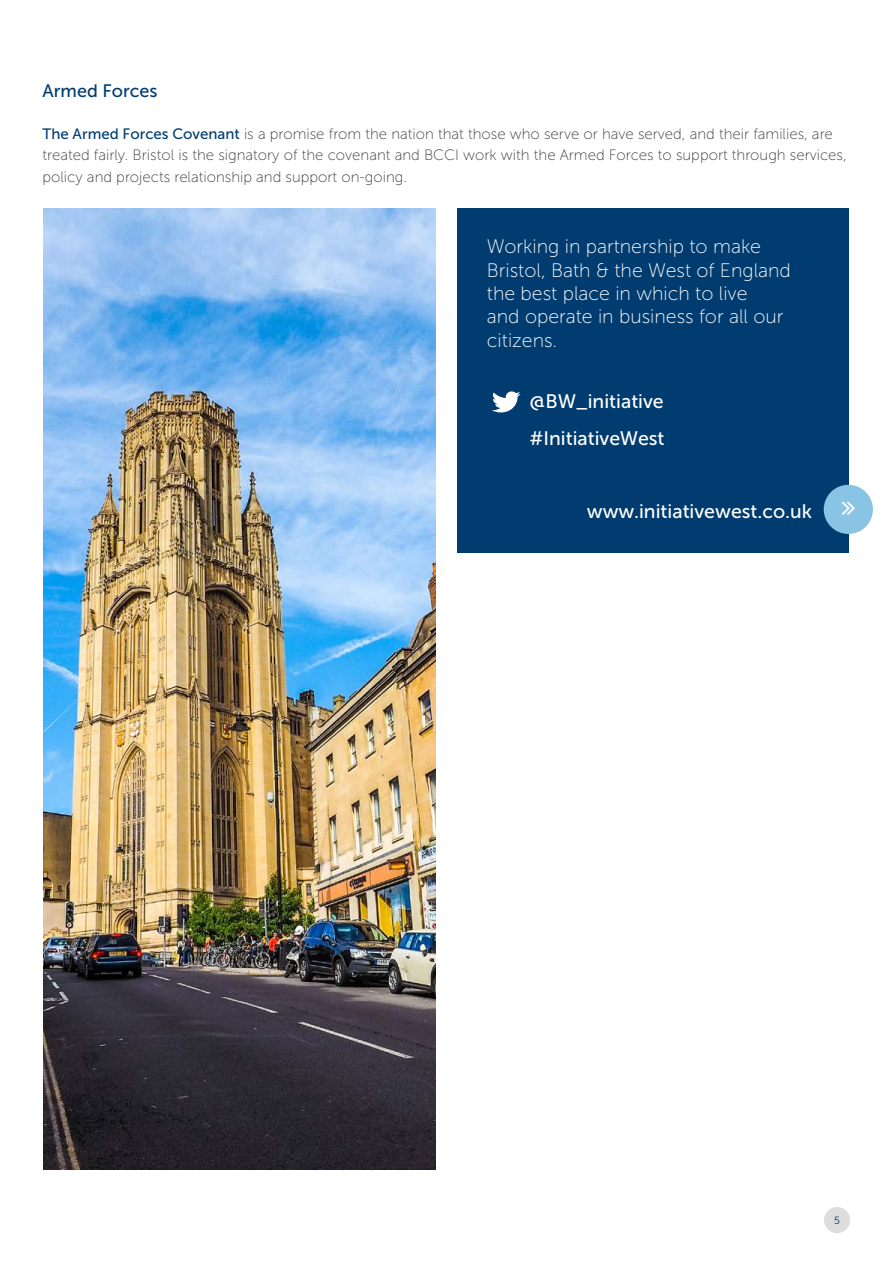
<style>
.page{position:relative;width:893px;height:1263px;background:#fff}
.page>*{position:absolute;margin:0;border:0;box-sizing:border-box;transform-origin:0 0}
.t1{font:19.5px/23.4px "Museo Sans 100";color:#fff}
.t2{font:19.5px/37.5px "Museo Sans 500";color:#fff}
.t3{font:18px "Museo Sans 500";color:#003c6f}
.t4{font:15px/21px "Museo Sans 100";color:#3f3f3f}
.t5{font:10.5px "Museo Sans 300";color:#003c6f}
.s1{font-family:"Museo Sans 500";color:#003c6f}
</style>
<div class="page">
<div style="left:824px;top:1207px;width:26px;height:26px;background:#ddd;border-radius:50%"></div>
<img style="left:43px;top:209px;width:392px;height:960px">
<div style="left:457px;top:209px;width:391px;height:344px;background:#003c6f"></div>
<div style="left:824px;top:485px;width:49px;height:49px;background:#89c4e4;border-radius:50%"></div>
<svg style="left:492px;top:391px;width:28px;height:21px"></svg>
<p class="t3" style="left:43px;top:81px;width:117px">Armed Forces</p>
<p class="t4" style="left:43px;top:124px;width:806px"><span class="s1">The Armed Forces Covenant</span> is a promise from the nation that those who serve or have served, and their families, are treated fairly. Bristol is the signatory of the covenant and BCCI work with the Armed Forces to support through services, policy and projects relationship and support on-going.</p>
<h1 class="t1" style="left:487px;top:235px;width:306px">Working in partnership to make<br>Bristol, Bath &amp; the West of England the best place in which to live<br>and operate in business for all our citizens.</h1>
<h1 class="t2" style="left:529px;top:382px;width:137px">@BW_initiative #InitiativeWest</h1>
<h1 class="t2" style="left:587px;top:492px;width:227px">www.initiativewest.co.uk</h1>
<p class="t5" style="left:834px;top:1215px;width:7px">5</p>
</div>
